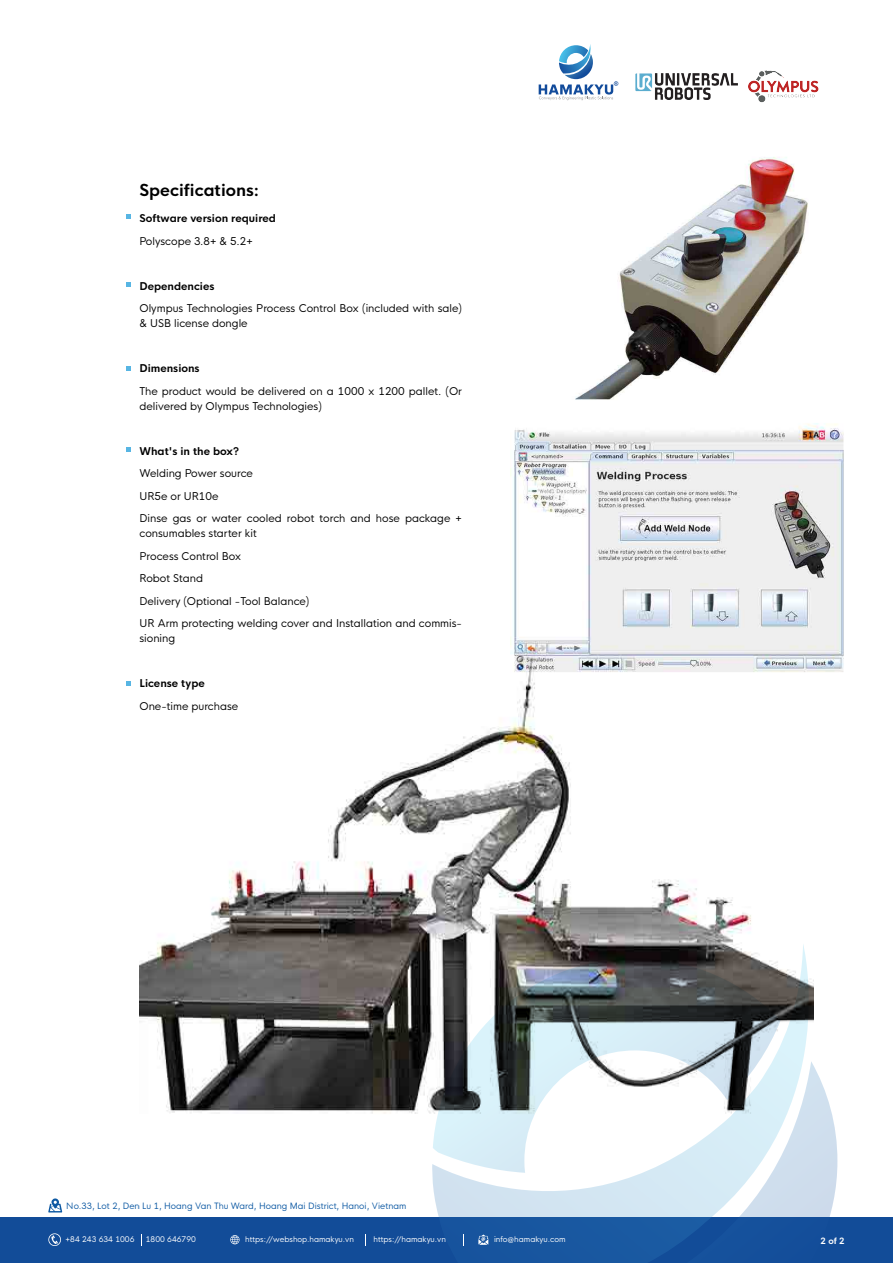
<style>
.page{position:relative;width:893px;height:1263px;background:#fff}
.page>*{position:absolute;margin:0;border:0;box-sizing:border-box;transform-origin:0 0}
.t1{font:700 16.2px "HK Nova";color:#000}
.t2{font:10.5px/22.5px "HK Nova";color:#000}
.t3{font:700 10.5px "HK Nova";color:#000}
.t4{font:8.55px "HK Nova";color:#0d59a3}
.t5{font:700 8.55px "HK Nova";color:#fff}
.t6{font:7.65px "HK Nova";color:#fff}
</style>
<div class="page">
<svg style="left:48px;top:1198px;width:14px;height:14px"></svg>
<div style="left:0;top:1217px;width:893px;height:46px;background:#124c98"></div>
<svg style="left:562px;top:980px;width:275px;height:283px"></svg>
<svg style="left:48px;top:1233px;width:13px;height:13px"></svg>
<svg style="left:126px;top:214px;width:5px;height:5px"></svg>
<svg style="left:126px;top:282px;width:5px;height:5px"></svg>
<svg style="left:126px;top:366px;width:5px;height:5px"></svg>
<svg style="left:126px;top:447px;width:5px;height:5px"></svg>
<svg style="left:126px;top:681px;width:5px;height:5px"></svg>
<img style="left:616px;top:157px;width:192px;height:214px">
<img style="left:510px;top:371px;width:334px;height:301px">
<img style="left:139px;top:520px;width:674px;height:730px">
<svg style="left:539px;top:44px;width:79px;height:56px"></svg>
<img style="left:635px;top:74px;width:102px;height:25px">
<img style="left:748px;top:70px;width:71px;height:33px">
<h1 class="t1" style="left:139px;top:176px;width:121px">Specifications:</h1>
<p class="t3" style="left:139px;top:209px;width:138px">Software version required</p>
<p class="t2" style="left:139px;top:228px;width:115px">Polyscope 3.8+ &amp; 5.2+</p>
<p class="t3" style="left:139px;top:277px;width:76px">Dependencies</p>
<p class="t2" style="left:139px;top:300px;width:324px;line-height:15px">Olympus Technologies Process Control Box (included with sale) &amp; USB license dongle</p>
<p class="t3" style="left:139px;top:359px;width:62px">Dimensions</p>
<p class="t2" style="left:139px;top:382px;width:324px;line-height:15px">The product would be delivered on a 1000 x 1200 pallet. (Or delivered by Olympus Technologies)</p>
<p class="t3" style="left:139px;top:442px;width:101px">What's in the box?</p>
<p class="t2" style="left:139px;top:461px;width:324px">Welding Power source<br>UR5e or UR10e<br>Dinse gas or water cooled robot torch and hose package +</p>
<p class="t2" style="left:139px;top:521px;width:324px">consumables starter kit<br>Process Control Box<br>Robot Stand<br>Delivery (Optional -Tool Balance)<br>UR Arm protecting welding cover and Installation and commis-</p>
<p class="t2" style="left:139px;top:626px;width:37px">sioning</p>
<p class="t3" style="left:139px;top:674px;width:67px">License type</p>
<p class="t2" style="left:139px;top:693px;width:100px">One-time purchase</p>
<p class="t4" style="left:66px;top:1198px;width:342px">No.33, Lot 2, Den Lu 1, Hoang Van Thu Ward, Hoang Mai District, Hanoi, Vietnam</p>
<p class="t6" style="left:66px;top:1232px;width:70px">+84 243 634 1006</p>
<p class="t6" style="left:146px;top:1232px;width:52px">1800 646790</p>
<p class="t6" style="left:245px;top:1232px;width:110px">https://webshop.hamakyu.vn</p>
<p class="t6" style="left:374px;top:1232px;width:74px">https://hamakyu.vn</p>
<p class="t6" style="left:494px;top:1232px;width:73px">info@hamakyu.com</p>
<p class="t5" style="left:820px;top:1234px;width:26px">2 of 2</p>
</div>
